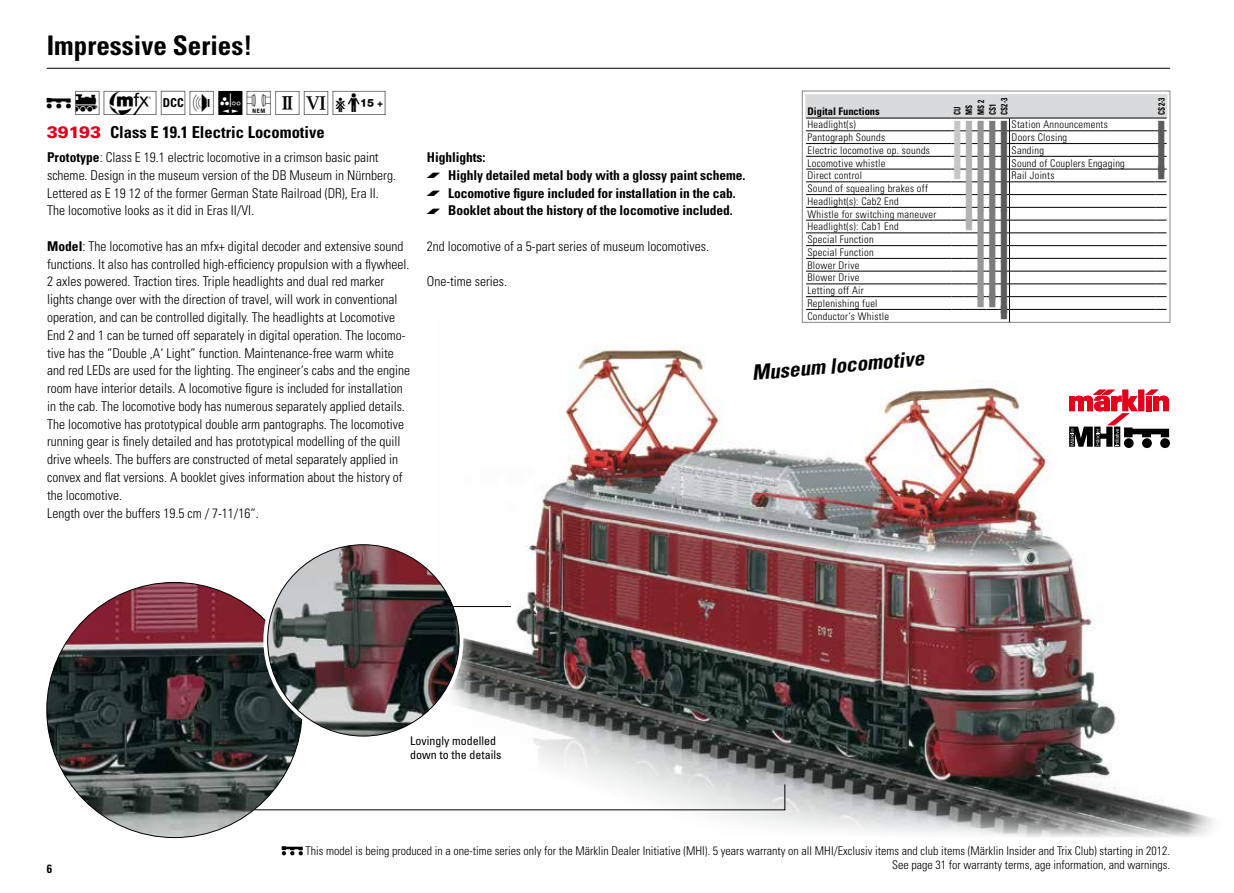
<style>
.page{position:relative;width:1234px;height:893px;background:#fff}
.page>*{position:absolute;margin:0;border:0;box-sizing:border-box;transform-origin:0 0}
.t1{font:30px "Maerklin Piktos";color:#000}
.t2{font:700 condensed 27px "Univers LT Std";color:#000}
.t3{font:23.1px "Wingdings";color:#c6c7c8;scale:.45 1}
.t4{font:23.1px "Wingdings";color:#969799;scale:.45 1}
.t5{font:23.1px "Wingdings";color:#b1b3b4;scale:.45 1}
.t6{font:23.1px "Wingdings";color:#5a5b5d;scale:.45 1}
.t7{font:italic 700 condensed 21px "Univers LT Std";color:#000}
.t8{font:700 condensed 16.5px "Univers LT Std";color:#000}
.t9{font:900 16.5px "Univers LT Std";color:#e2001a}
.t10{font:300 condensed 13.5px/17.9px "Univers LT Std";color:#000}
.t11{font:700 condensed 13.5px "Univers LT Std";letter-spacing:-.005em;color:#000}
.t12{font:300 condensed 12px/14.4px "Univers LT Std";color:#000;text-align:right}
.t13{font:condensed 12px/14.4px "Univers LT Std";color:#000}
.t14{font:700 condensed 12px "Univers LT Std";color:#000}
.t15{font:300 condensed 10.5px/12.8px "Univers LT Std";letter-spacing:.025em;color:#000}
.t16{font:700 condensed 10.5px "Univers LT Std";color:#000}
.t17{font:700 condensed 9px/11.7px "Univers LT Std";letter-spacing:.025em;color:#000;scale:.8 1}
.s1{font-weight:700}
.s2{font-family:"Maerklin Aufzaehlung";font-weight:400;font-stretch:normal;font-size:18px}
.s3{color:#b1b3b4}
.s4{color:#969799}
.s5{color:#797a7c}
.s6{color:#5a5b5d}
</style>
<div class="page">
<img style="left:47px;top:582px;width:255px;height:255px;border-radius:128px">
<img style="left:431px;top:296px;width:782px;height:541px">
<svg style="left:265px;top:543px;width:196px;height:195px"></svg>
<svg style="left:1068px;top:390px;width:101px;height:58px"></svg>
<img style="left:267px;top:545px;width:192px;height:191px;border-radius:96px">
<svg style="left:254px;top:784px;width:531px;height:26px"></svg>
<hr style="left:453px;top:606px;width:58px;height:1px;background:#000">
<hr style="left:47px;top:68px;width:1122px;height:1px;background:#000">
<div style="left:801px;top:91px;width:368px;height:232px;border:1px solid #87888a"></div>
<svg style="left:281px;top:846px;width:22px;height:9px"></svg>
<svg style="left:805px;top:94px;width:361px;height:228px"></svg>
<p class="t2" style="left:47px;top:29px;width:207px">Impressive Series!</p>
<p class="t1" style="left:47px;top:87px;width:344px">!)#§hNT28Y</p>
<p class="t9" style="left:47px;top:122px;width:56px">39193</p>
<p class="t8" style="left:110px;top:122px;width:216px">Class E 19.1 Electric Locomotive</p>
<p class="t10" style="left:47px;top:148px;width:350px"><span class="s1">Prototype</span>: Class E 19.1 electric locomotive in a crimson basic paint scheme. Design in the museum version of the DB Museum in Nürnberg.<br>Lettered as E 19 12 of the former German State Railroad (DR), Era II.<br>The locomotive looks as it did in Eras II/VI.</p>
<p class="t10" style="left:47px;top:237px;width:364px"><span class="s1">Model</span>: The locomotive has an mfx+ digital decoder and extensive sound functions. It also has controlled high-efficiency propulsion with a flywheel.<br>2 axles powered. Traction tires. Triple headlights and dual red marker lights change over with the direction of travel, will work in conventional operation, and can be controlled digitally. The headlights at Locomotive End 2 and 1 can be turned off separately in digital operation. The locomo&shy;tive has the “Double ‚A‘ Light” function. Maintenance-free warm white and red LEDs are used for the lighting. The engineer‘s cabs and the engine room have interior details. A locomotive figure is included for installation in the cab. The locomotive body has numerous separately applied details.<br>The locomotive has prototypical double arm pantographs. The locomotive running gear is finely detailed and has prototypical modelling of the quill drive wheels. The buffers are constructed of metal separately applied in convex and flat versions. A booklet gives information about the history of the locomotive.<br>Length over the buffers 19.5 cm / 7-11/16“.</p>
<p class="t11" style="left:427px;top:149px;width:60px">Highlights:</p>
<p class="t11" style="left:427px;top:167px;width:320px"><span class="s2">•</span> Highly detailed metal body with a glossy paint scheme.</p>
<p class="t11" style="left:427px;top:184px;width:310px"><span class="s2">•</span> Locomotive figure included for installation in the cab.</p>
<p class="t11" style="left:427px;top:202px;width:307px"><span class="s2">•</span> Booklet about the history of the locomotive included.</p>
<p class="t10" style="left:427px;top:237px;width:283px">2nd locomotive of a 5-part series of museum locomotives.</p>
<p class="t10" style="left:427px;top:273px;width:82px">One-time series.</p>
<p class="t17" style="left:1155px;top:115px;width:23px;rotate:-90deg">CS2-3</p>
<p class="t16" style="left:807px;top:105px;width:74px">Digital Functions</p>
<p class="t17" style="left:951px;top:115px;width:23px;rotate:-90deg">CU<br>MS<br>MS 2<br>CS1<br>CS2-3</p>
<p class="t15" style="left:807px;top:118px;width:79px">Headlight(s)<br>Pantograph Sounds</p>
<p class="t3" style="left:953px;top:115px;width:123px">■<span class="s3">■</span><span class="s4">■</span><span class="s5">■</span><span class="s6">■</span></p>
<p class="t15" style="left:1011px;top:118px;width:98px">Station Announcements<br>Doors Closing</p>
<p class="t6" style="left:1157px;top:115px;width:19px">■</p>
<p class="t6" style="left:1157px;top:128px;width:19px">■</p>
<p class="t15" style="left:807px;top:144px;width:238px">Electric locomotive op. sounds <sup>■</sup> <sup>■</sup> <sup>■</sup> <sup>■</sup> <sup>■</sup> Sanding<br>Locomotive whistle</p>
<p class="t6" style="left:1157px;top:141px;width:19px">■</p>
<p class="t3" style="left:953px;top:141px;width:123px">■<span class="s3">■</span><span class="s4">■</span><span class="s5">■</span><span class="s6">■</span></p>
<p class="t15" style="left:1011px;top:156px;width:115px">Sound of Couplers Engaging</p>
<p class="t3" style="left:953px;top:153px;width:123px">■<span class="s3">■</span><span class="s4">■</span><span class="s5">■</span><span class="s6">■</span></p>
<p class="t3" style="left:953px;top:160px;width:123px">■<span class="s3">■</span><span class="s4">■</span><span class="s5">■</span><span class="s6">■</span></p>
<p class="t15" style="left:1011px;top:169px;width:44px">Rail Joints</p>
<p class="t15" style="left:807px;top:169px;width:56px">Direct control</p>
<p class="t15" style="left:807px;top:182px;width:122px">Sound of squealing brakes off</p>
<p class="t5" style="left:964px;top:179px;width:97px">■<span class="s4">■</span><span class="s5">■</span><span class="s6">■</span></p>
<p class="t15" style="left:807px;top:207px;width:202px">Whistle for switching maneuver <sup>■</sup> <sup>■</sup> <sup>■</sup> <sup>■<br></sup>Headlight(s): Cab1 End</p>
<p class="t15" style="left:807px;top:195px;width:93px">Headlight(s): Cab2 End</p>
<p class="t5" style="left:964px;top:205px;width:97px">■<span class="s4">■</span><span class="s5">■</span><span class="s6">■</span></p>
<p class="t5" style="left:964px;top:211px;width:97px">■<span class="s4">■</span><span class="s5">■</span><span class="s6">■</span></p>
<p class="t15" style="left:807px;top:233px;width:68px">Special Function</p>
<p class="t4" style="left:976px;top:230px;width:71px">■<span class="s5">■</span><span class="s6">■</span></p>
<p class="t15" style="left:807px;top:246px;width:68px">Special Function</p>
<p class="t4" style="left:976px;top:243px;width:71px">■<span class="s5">■</span><span class="s6">■</span></p>
<p class="t15" style="left:807px;top:258px;width:53px">Blower Drive</p>
<p class="t4" style="left:976px;top:256px;width:71px">■<span class="s5">■</span><span class="s6">■</span></p>
<p class="t15" style="left:807px;top:271px;width:53px">Blower Drive</p>
<p class="t4" style="left:976px;top:268px;width:71px">■<span class="s5">■</span><span class="s6">■</span></p>
<p class="t15" style="left:807px;top:284px;width:58px">Letting off Air</p>
<p class="t4" style="left:976px;top:281px;width:71px">■<span class="s5">■</span><span class="s6">■</span></p>
<p class="t4" style="left:976px;top:288px;width:71px">■<span class="s5">■</span><span class="s6">■■</span></p>
<p class="t15" style="left:807px;top:297px;width:72px">Replenishing fuel</p>
<p class="t15" style="left:807px;top:310px;width:83px">Conductor‘s Whistle</p>
<p class="t7" style="left:750px;top:360px;width:174px;rotate:-5deg">Museum locomotive</p>
<p class="t14" style="left:47px;top:862px;width:7px">6</p>
<p class="t13" style="left:410px;top:733px;width:93px">Lovingly modelled down to the details</p>
<p class="t12" style="left:305px;top:843px;width:865px">This model is being produced in a one-time series only for the Märklin Dealer Initiative (MHI). 5 years warranty on all MHI/Exclusiv items and club items (Märklin Insider and Trix Club) starting in 2012.<br>See page 31 for warranty terms, age information, and warnings.</p>
</div>
